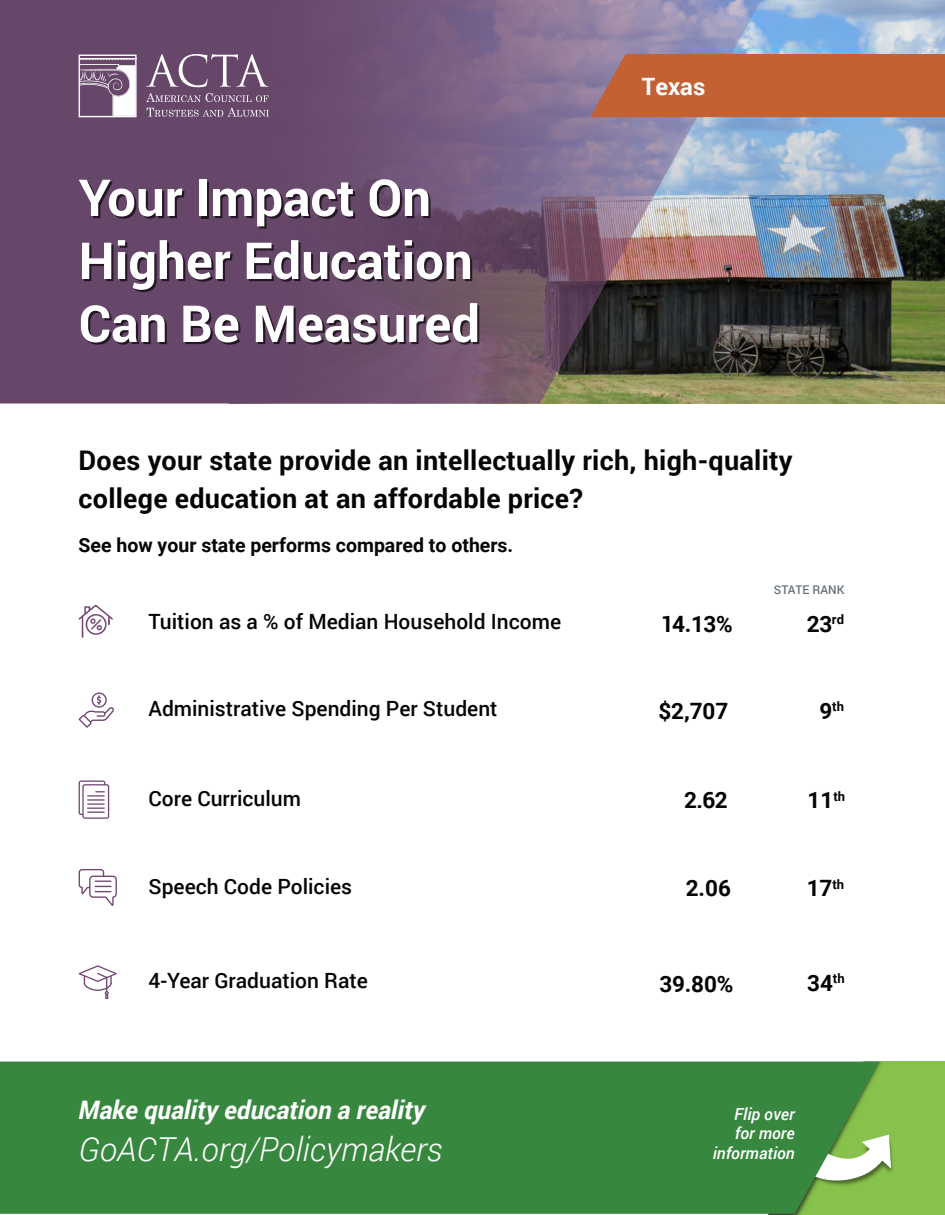
<style>
.page{position:relative;width:945px;height:1215px;background:#fff}
.page>*{position:absolute;margin:0;border:0;box-sizing:border-box;transform-origin:0 0}
.t1{font:700 51px/63px "Roboto";color:#fff}
.t2{font:italic 300 33px "Roboto";color:#fff}
.t3{font:700 27px/37.5px "Roboto";letter-spacing:.01em;color:#050504}
.t4{font:italic 700 25.5px "Roboto";color:#fff}
.t5{font:700 23.85px "Roboto";color:#fff}
.t6{font:700 22.5px "Roboto";letter-spacing:-.005em;color:#050504}
.t7{font:700 22.5px "Roboto";color:#050504}
.t8{font:500 21px "Roboto";color:#050504}
.t9{font:700 19.5px "Roboto";color:#050504}
.t10{font:italic 500 16.5px/19.5px "Roboto";color:#fff;text-align:right}
.t11{font:700 13.05px "Roboto";color:#050504}
.t12{font:500 12px "Roboto";color:#63727a}
.s1{font-style:inherit}
.s2{font-size:22.5px}
</style>
<div class="page">
<img style="left:761px;top:0;width:184px;height:404px">
<svg style="left:0;top:0;width:761px;height:404px;background:#705873"></svg>
<div style="left:590px;top:54px;width:355px;height:63px;background:#c36133"></div>
<svg style="left:79px;top:605px;width:34px;height:33px"></svg>
<svg style="left:79px;top:965px;width:38px;height:34px"></svg>
<svg style="left:79px;top:869px;width:38px;height:37px"></svg>
<svg style="left:79px;top:780px;width:30px;height:39px"></svg>
<svg style="left:79px;top:692px;width:35px;height:36px"></svg>
<svg style="left:79px;top:55px;width:58px;height:62px"></svg>
<svg style="left:146px;top:54px;width:123px;height:33px;background:#836a86"></svg>
<svg style="left:146px;top:93px;width:122px;height:9px"></svg>
<svg style="left:147px;top:108px;width:122px;height:9px"></svg>
<div style="left:889px;top:1062px;width:56px;height:153px;background:#87c24c"></div>
<svg style="left:768px;top:1062px;width:125px;height:153px"></svg>
<div style="left:0;top:1062px;width:879px;height:152px;background:#38873f"></div>
<h1 class="t1" style="left:79px;top:164px;width:403px">Your Impact On<br>Higher Education<br>Can Be Measured</h1>
<p class="t5" style="left:642px;top:70px;width:65px">Texas</p>
<p class="t3" style="left:79px;top:441px;width:716px">Does your state provide an intellectually rich, high-quality college education at an affordable price?</p>
<p class="t9" style="left:79px;top:531px;width:436px">See how your state performs compared to others.</p>
<p class="t8" style="left:148px;top:607px;width:414px">Tuition as a % of Median Household Income</p>
<p class="t12" style="left:774px;top:581px;width:72px">STATE RANK</p>
<p class="t6" style="left:661px;top:608px;width:73px"><span class="s1">1</span>4.13<span class="s1">%</span></p>
<p class="t6" style="left:807px;top:608px;width:39px">23<sup>rd</sup></p>
<p class="t8" style="left:148px;top:694px;width:351px">Administrative Spending Per Student</p>
<p class="t7" style="left:658px;top:695px;width:71px">$2,<span class="s1">707</span></p>
<p class="t11" style="left:819px;top:697px;width:26px"><span class="s2">9</span>th</p>
<p class="t8" style="left:148px;top:784px;width:154px">Core Curriculum</p>
<p class="t7" style="left:684px;top:784px;width:45px">2.6<span class="s1">2</span></p>
<p class="t6" style="left:808px;top:784px;width:39px">11<sup>th</sup></p>
<p class="t8" style="left:148px;top:871px;width:205px">Speech Code Policies</p>
<p class="t6" style="left:686px;top:872px;width:47px">2.06</p>
<p class="t6" style="left:807px;top:872px;width:39px">17<sup>th</sup></p>
<p class="t8" style="left:148px;top:966px;width:221px">4-Year Graduation Rate</p>
<p class="t6" style="left:660px;top:968px;width:75px"><span class="s1">3</span>9.80<span class="s1">%</span></p>
<p class="t6" style="left:807px;top:967px;width:39px">34<sup>th</sup></p>
<p class="t4" style="left:79px;top:1092px;width:348px">Make quality education a reality</p>
<h2 class="t2" style="left:79px;top:1127px;width:366px">GoACTA.org/Policymakers</h2>
<p class="t10" style="left:713px;top:1103px;width:83px">Flip over for more information</p>
</div>
